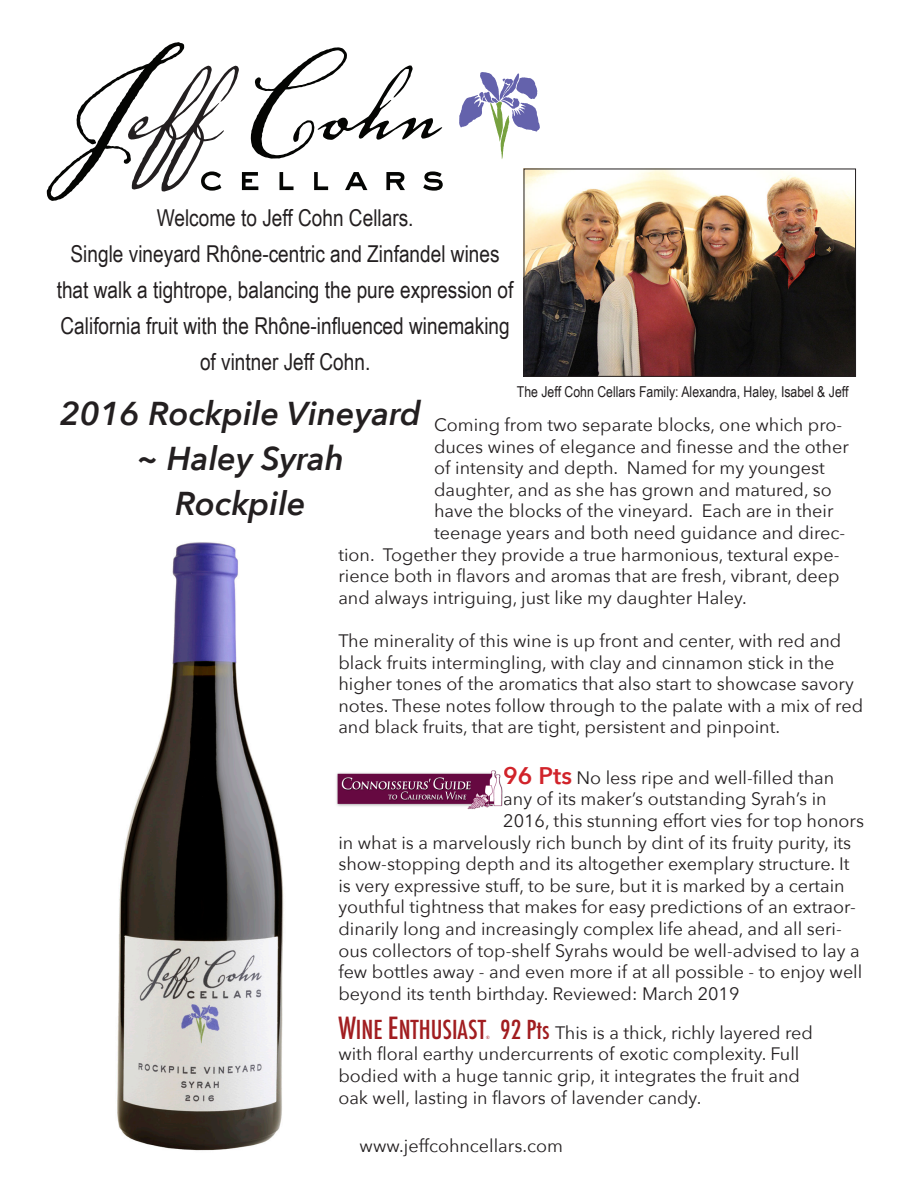
<style>
.page{position:relative;width:918px;height:1188px;background:#fff}
.page>*{position:absolute;margin:0;border:0;box-sizing:border-box;transform-origin:0 0}
.t1{font:italic 600 33px "Avenir Next";color:#231f20}
.t2{font:500 condensed 25.5px "Futura";color:#a11d20}
.t3{font:23.25px/36px "Arial Narrow";color:#231f20;text-align:center}
.t4{font:18px/21.6px "Avenir Next";color:#231f20}
.t5{font:15px "Arial Narrow";color:#231f20}
.t6{font:500 condensed 4.2px "Futura";color:#a11d20}
.s1{font-weight:600;font-size:24px;color:#d1232a}
.s2{font-size:29.7px}
.s3{font-family:"Futura";font-weight:500;font-stretch:condensed;font-size:25.5px;color:#a11d20}
</style>
<div class="page">
<img style="left:526px;top:171px;width:328px;height:204px">
<div style="left:524px;top:169px;width:332px;height:208px;border:1px solid #231f20"></div>
<svg style="left:47px;top:42px;width:396px;height:159px"></svg>
<svg style="left:459px;top:72px;width:81px;height:87px"></svg>
<img style="left:117px;top:542px;width:167px;height:609px">
<img style="left:336px;top:770px;width:167px;height:40px">
<p class="t3" style="left:157px;top:199px;width:258px">Welcome to Jeff Cohn Cellars.</p>
<p class="t3" style="left:57px;top:235px;width:458px">Single vineyard Rhône-centric and Zinfandel wines that walk a tightrope, balancing the pure expression of</p>
<p class="t3" style="left:61px;top:307px;width:451px">California fruit with the Rhône-influenced winemaking of vintner Jeff Cohn.</p>
<p class="t5" style="left:517px;top:381px;width:333px">The Jeff Cohn Cellars Family: Alexandra, Haley, Isabel &amp; Jeff</p>
<p class="t1" style="left:60px;top:385px;width:363px">2016 Rockpile Vineyard</p>
<p class="t1" style="left:137px;top:430px;width:209px">~ Haley Syrah</p>
<p class="t1" style="left:175px;top:475px;width:132px">Rockpile</p>
<p class="t4" style="left:434px;top:413px;width:410px">Coming from two separate blocks, one which pro-</p>
<p class="t4" style="left:434px;top:435px;width:416px">duces wines of elegance and finesse and the other</p>
<p class="t4" style="left:434px;top:456px;width:392px">of intensity and depth. Named for my youngest</p>
<p class="t4" style="left:434px;top:478px;width:399px">daughter, and as she has grown and matured, so</p>
<p class="t4" style="left:434px;top:499px;width:401px">have the blocks of the vineyard. Each are in their</p>
<p class="t4" style="left:434px;top:521px;width:413px">teenage years and both need guidance and direc-</p>
<p class="t4" style="left:338px;top:543px;width:503px">tion. Together they provide a true harmonious, textural expe-</p>
<p class="t4" style="left:338px;top:564px;width:503px">rience both in flavors and aromas that are fresh, vibrant, deep</p>
<p class="t4" style="left:338px;top:586px;width:410px">and always intriguing, just like my daughter Haley.</p>
<p class="t4" style="left:338px;top:629px;width:526px">The minerality of this wine is up front and center, with red and black fruits intermingling, with clay and cinnamon stick in the higher tones of the aromatics that also start to showcase savory notes. These notes follow through to the palate with a mix of red and black fruits, that are tight, persistent and pinpoint.</p>
<p class="t4" style="left:503px;top:766px;width:332px"><span class="s1">96 Pts</span> No less ripe and well-filled than</p>
<p class="t4" style="left:503px;top:787px;width:325px">any of its maker’s outstanding Syrah’s in</p>
<p class="t4" style="left:503px;top:809px;width:362px">2016, this stunning effort vies for top honors</p>
<p class="t4" style="left:338px;top:831px;width:514px">in what is a marvelously rich bunch by dint of its fruity purity, its</p>
<p class="t4" style="left:338px;top:852px;width:513px">show-stopping depth and its altogether exemplary structure. It</p>
<p class="t4" style="left:338px;top:874px;width:508px">is very expressive stuff, to be sure, but it is marked by a certain</p>
<p class="t4" style="left:338px;top:895px;width:519px">youthful tightness that makes for easy predictions of an extraor-</p>
<p class="t4" style="left:338px;top:917px;width:505px">dinarily long and increasingly complex life ahead, and all seri-</p>
<p class="t4" style="left:338px;top:939px;width:523px">ous collectors of top-shelf Syrahs would be well-advised to lay a</p>
<p class="t4" style="left:338px;top:960px;width:526px">few bottles away - and even more if at all possible - to enjoy well</p>
<p class="t4" style="left:338px;top:982px;width:403px">beyond its tenth birthday. Reviewed: March 2019</p>
<p class="t2" style="left:338px;top:1013px;width:149px"><span class="s2">W</span>INE <span class="s2">E</span>NTHUSIAST</p>
<p class="t6" style="left:486px;top:1034px;width:5px">®</p>
<p class="t4" style="left:338px;top:1021px;width:476px;text-indent:162px"><span class="s3">92 Pts</span> This is a thick, richly layered red with floral earthy undercurrents of exotic complexity. Full bodied with a huge tannic grip, it integrates the fruit and oak well, lasting in flavors of lavender candy.</p>
<p class="t4" style="left:360px;top:1134px;width:205px">www.jeffcohncellars.com</p>
</div>
